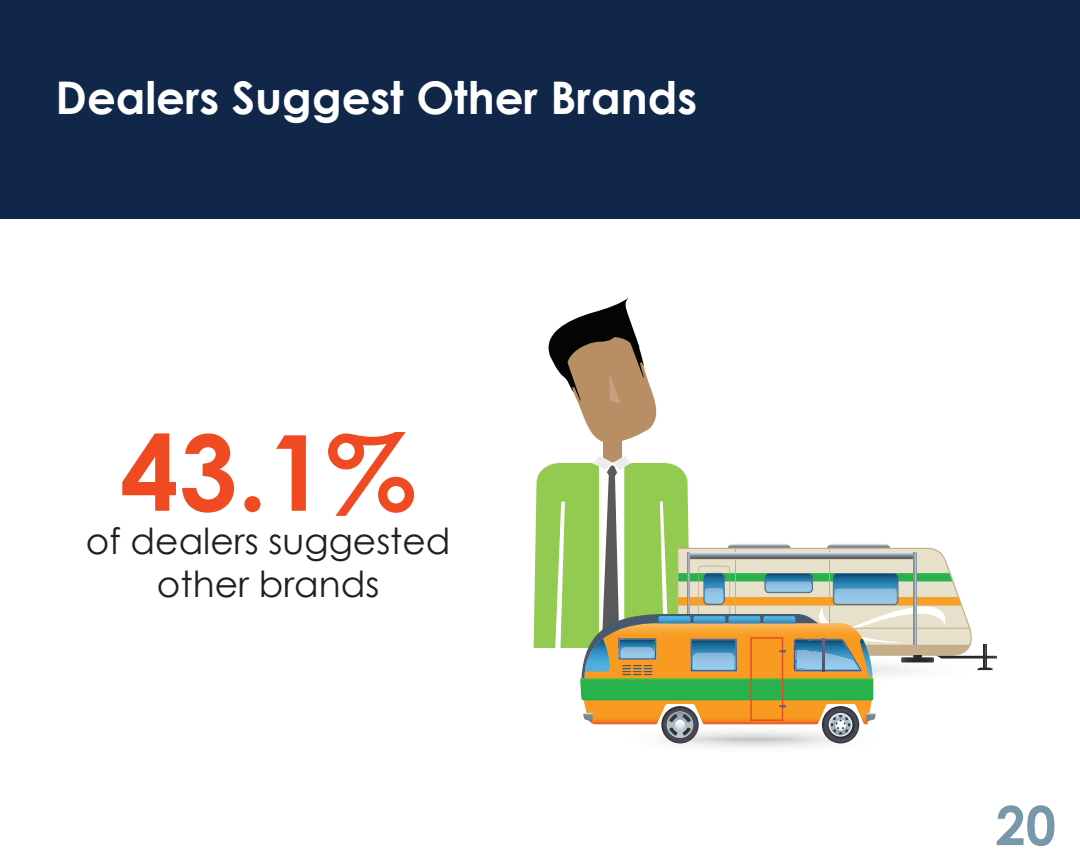
<style>
.page{position:relative;width:1080px;height:864px;background:#fff}
.page>*{position:absolute;margin:0;border:0;box-sizing:border-box;transform-origin:0 0}
.t1{font:700 105px "Century Gothic";color:#f04a22}
.t2{font:700 54px "Century Gothic";color:#7997ab}
.t3{font:700 45px "Century Gothic";color:#fff}
.t4{font:36px "Century Gothic";color:#231f20}
</style>
<div class="page">
<div style="left:603px;top:396px;width:19px;height:82px;background:#b88e64"></div>
<svg style="left:548px;top:297px;width:109px;height:145px"></svg>
<div style="left:0;top:0;width:1080px;height:218px;background:#10274a"></div>
<svg style="left:533px;top:456px;width:464px;height:292px"></svg>
<p class="t3" style="left:56px;top:64px;width:643px">Dealers Suggest Other Brands</p>
<h1 class="t1" style="left:120px;top:393px;width:298px">43.1%</h1>
<p class="t4" style="left:86px;top:516px;width:366px">of dealers suggested</p>
<p class="t4" style="left:157px;top:559px;width:224px">other brands</p>
<h2 class="t2" style="left:996px;top:785px;width:62px">20</h2>
</div>
